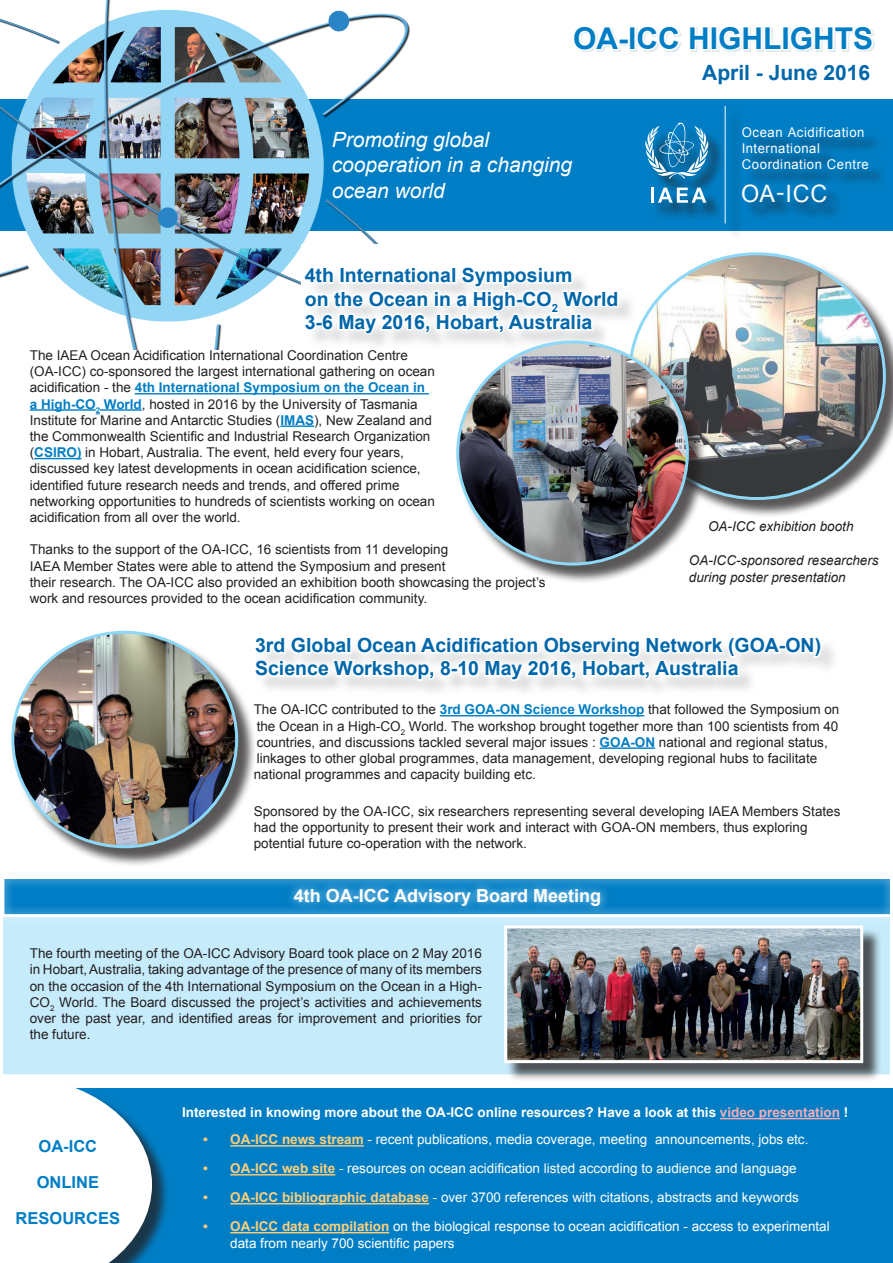
<style>
.page{position:relative;width:893px;height:1263px;background:#fff}
.page>*{position:absolute;margin:0;border:0;box-sizing:border-box;transform-origin:0 0}
.t1{font:700 30px "Arial";color:#007ec5}
.t2{font:24px "Arial";color:#fff}
.t3{font:italic 21px/25.2px "Arial";color:#fff}
.t4{font:700 21px "Arial";color:#0067aa}
.t5{font:700 19.5px/23.4px "Arial";color:#0067aa}
.t6{font:700 18px "Arial";color:#fff}
.t7{font:700 16.5px/36px "Arial";color:#007ec5;text-align:center}
.t8{font:13.5px/16.2px "Arial";color:#231f20}
.t9{font:13.5px/16.2px "Arial";color:#fff}
.t10{font:700 13.5px "Arial";color:#fff}
.t11{font:italic 13.5px/16.2px "Arial";color:#231f20}
.t12{font:13.35px/16px "Arial";letter-spacing:.04em;color:#fff}
.s1{font-weight:700;color:#007ec5}
.s2{color:#f7abb4}
.s3{font-weight:700;color:#fece7a}
</style>
<div class="page">
<div style="left:0;top:99px;width:893px;height:132px;background:#007ec5"></div>
<div style="left:0;top:1089px;width:893px;height:174px;background:#007ec5"></div>
<div style="left:0;top:1078px;width:171px;height:185px;background:#231f20;opacity:.75"></div>
<svg style="left:0;top:1078px;width:152px;height:185px;background:#e3edf3"></svg>
<svg style="left:576px;top:27px;width:46px;height:25px"></svg>
<div style="left:618px;top:37px;width:11px;height:8px;border:3px solid #fff"></div>
<div style="left:629px;top:26px;width:7px;height:24px;border:3px solid #fff"></div>
<svg style="left:635px;top:26px;width:75px;height:26px"></svg>
<div style="left:710px;top:26px;width:8px;height:24px;border:3px solid #fff"></div>
<svg style="left:716px;top:26px;width:159px;height:26px"></svg>
<hr style="left:720px;top:1118px;width:120px;height:1px;background:#f7abb4">
<hr style="left:230px;top:1145px;width:134px;height:1px;background:#fece7a">
<hr style="left:230px;top:1174px;width:105px;height:1px;background:#fece7a">
<hr style="left:230px;top:1203px;width:199px;height:1px;background:#fece7a">
<hr style="left:230px;top:1232px;width:159px;height:1px;background:#fece7a">
<img style="left:0;top:0;width:410px;height:411px">
<div style="left:647px;top:108px;width:239px;height:132px;background:#231f20;opacity:.75"></div>
<svg style="left:645px;top:123px;width:64px;height:56px"></svg>
<hr style="left:651px;top:188px;width:3px;height:15px;background:#fff">
<svg style="left:658px;top:188px;width:48px;height:15px"></svg>
<hr style="left:725px;top:106px;width:1px;height:117px;background:#fff">
<hr style="left:440px;top:715px;width:204px;height:1px;background:#007ec5">
<hr style="left:600px;top:747px;width:55px;height:2px;background:#007ec5">
<div style="left:0;top:880px;width:893px;height:197px;background:#c6ebfb;border:3px solid #fff"></div>
<div style="left:0;top:866px;width:893px;height:61px;background:#fff;opacity:.75"></div>
<div style="left:1px;top:876px;width:892px;height:41px;border:3px solid #fff"></div>
<div style="left:284px;top:879px;width:325px;height:35px;background:#fff;opacity:.75"></div>
<div style="left:506px;top:928px;width:376px;height:153px;background:#231f20;opacity:.75"></div>
<img style="left:508px;top:929px;width:351px;height:130px">
<div style="left:504px;top:925px;width:359px;height:138px;border:3px solid #fff"></div>
<div style="left:30px;top:350px;width:530px;height:301px;background:#fff"></div>
<hr style="left:135px;top:393px;width:294px;height:1px;background:#007ec5">
<hr style="left:30px;top:409px;width:66px;height:2px;background:#007ec5">
<hr style="left:100px;top:409px;width:42px;height:2px;background:#007ec5">
<hr style="left:280px;top:425px;width:34px;height:2px;background:#007ec5">
<hr style="left:34px;top:458px;width:48px;height:1px;background:#007ec5">
<div style="left:302px;top:244px;width:350px;height:96px;background:#fff"></div>
<div style="left:306px;top:268px;width:330px;height:84px;background:#fdfdfd"></div>
<div style="left:294px;top:256px;width:334px;height:86px;background:#fff;opacity:.75"></div>
<svg style="left:302px;top:258px;width:318px;height:78px"></svg>
<div style="left:630px;top:255px;width:263px;height:264px;background:#231f20;opacity:.75"></div>
<img style="left:629px;top:255px;width:255px;height:243px">
<div style="left:458px;top:343px;width:249px;height:241px;background:#231f20;opacity:.75"></div>
<img style="left:458px;top:342px;width:229px;height:222px">
<div style="left:14px;top:633px;width:243px;height:234px;background:#231f20;opacity:.75"></div>
<img style="left:14px;top:632px;width:223px;height:215px">
<div style="left:256px;top:638px;width:583px;height:60px;background:#fefefe"></div>
<div style="left:244px;top:626px;width:586px;height:63px;background:#fff;opacity:.75"></div>
<svg style="left:252px;top:627px;width:571px;height:57px"></svg>
<h1 class="t1" style="left:573px;top:18px;width:299px">OA-ICC HIGHLIGHTS</h1>
<h3 class="t4" style="left:702px;top:59px;width:170px">April - June 2016</h3>
<h3 class="t3" style="left:332px;top:127px;width:242px">Promoting global cooperation in a changing ocean world</h3>
<h3 class="t5" style="left:305px;top:264px;width:315px">4th International Symposium<br>on the Ocean in a High-CO<sub>2</sub> World<br>3-6 May 2016, Hobart, Australia</h3>
<p class="t8" style="left:30px;top:347px;width:407px">The IAEA Ocean Acidification International Coordination Centre (OA-ICC) co-sponsored the largest international gathering on ocean acidification - the <span class="s1">4th International Symposium on the Ocean in a High-CO</span><sub>2</sub> <span class="s1">World</span>, hosted in 2016 by the University of Tasmania Institute for Marine and Antarctic Studies (<span class="s1">IMAS</span>), New Zealand and the Commonwealth Scientific and Industrial Research Organization (<span class="s1">CSIRO)</span> in Hobart, Australia. The event, held every four years, discussed key latest developments in ocean acidification science, identified future research needs and trends, and offered prime networking opportunities to hundreds of scientists working on ocean acidification from all over the world.</p>
<p class="t8" style="left:30px;top:542px;width:517px">Thanks to the support of the OA-ICC, 16 scientists from 11 developing<br>IAEA Member States were able to attend the Symposium and present<br>their research. The OA-ICC also provided an exhibition booth showcasing the project’s work and resources provided to the ocean acidification community.</p>
<p class="t12" style="left:742px;top:124px;width:129px">Ocean Acidification<br>International<br>Coordination Centre</p>
<h2 class="t2" style="left:741px;top:178px;width:88px">OA-ICC</h2>
<p class="t11" style="left:708px;top:519px;width:147px">OA-ICC exhibition booth</p>
<p class="t11" style="left:689px;top:553px;width:191px">OA-ICC-sponsored researchers during poster presentation</p>
<h3 class="t5" style="left:255px;top:634px;width:567px">3rd Global Ocean Acidification Observing Network (GOA-ON)<br>Science Workshop, 8-10 May 2016, Hobart, Australia</h3>
<p class="t8" style="left:254px;top:702px;width:587px">The OA-ICC contributed to the <span class="s1">3rd GOA-ON Science Workshop</span> that followed the Symposium on the Ocean in a High-CO<sub>2</sub> World. The workshop brought together more than 100 scientists from 40 countries, and discussions tackled several major issues : <span class="s1">GOA-ON</span> national and regional status, linkages to other global programmes, data management, developing regional hubs to facilitate national programmes and capacity building etc.</p>
<p class="t8" style="left:254px;top:803px;width:588px">Sponsored by the OA-ICC, six researchers representing several developing IAEA Members States had the opportunity to present their work and interact with GOA-ON members, thus exploring potential future co-operation with the network.</p>
<h3 class="t6" style="left:294px;top:884px;width:309px">4th OA-ICC Advisory Board Meeting</h3>
<p class="t8" style="left:30px;top:945px;width:454px;text-align:justify">The fourth meeting of the OA-ICC Advisory Board took place on 2 May 2016 in Hobart, Australia, taking advantage of the presence of many of its members on the occasion of the 4th International Symposium on the Ocean in a High-CO<sub>2</sub> World. The Board discussed the project’s activities and achievements over the past year, and identified areas for improvement and priorities for the future.</p>
<p class="t7" style="left:16px;top:1129px;width:106px">OA-ICC online resourc es</p>
<p class="t10" style="left:182px;top:1103px;width:668px">Interested in knowing more about the OA-ICC online resources? Have a look at this <span class="s2">video presentation</span> !</p>
<p class="t9" style="left:203px;top:1132px;width:607px"><span class="s3">• OA-ICC news stream</span> - recent publications, media coverage, meeting announcements, jobs etc.</p>
<p class="t9" style="left:203px;top:1161px;width:595px"><span class="s3">• OA-ICC web site</span> - resources on ocean acidification listed according to audience and language</p>
<p class="t9" style="left:203px;top:1189px;width:597px"><span class="s3">• OA-ICC bibliographic database</span> - over 3700 references with citations, abstracts and keywords</p>
<p class="t9" style="left:230px;top:1218px;width:601px;text-indent:-27px"><span class="s3">• OA-ICC data compilation</span> on the biological response to ocean acidification - access to experimental data from nearly 700 scientific papers</p>
</div>
